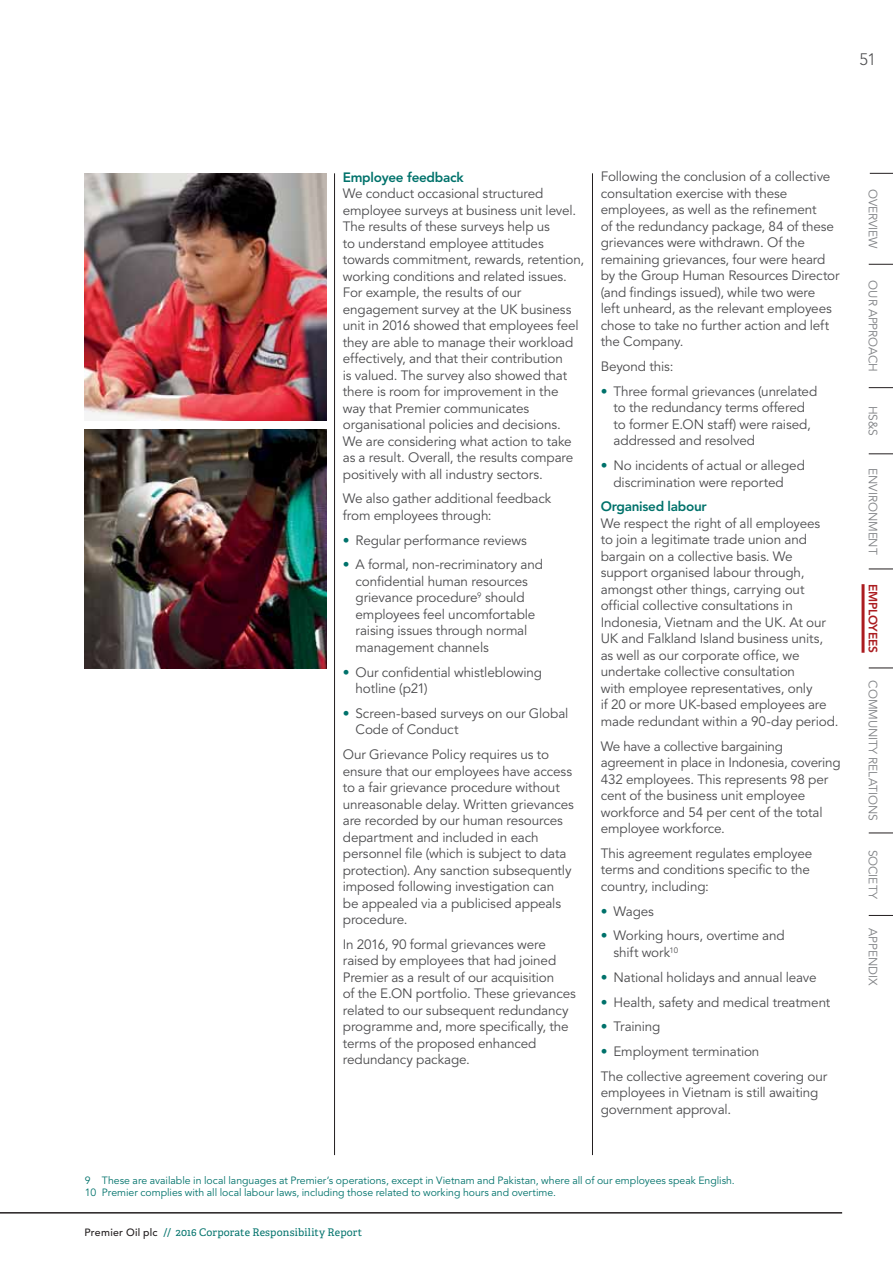
<style>
.page{position:relative;width:893px;height:1263px;background:#fff}
.page>*{position:absolute;margin:0;border:0;box-sizing:border-box;transform-origin:0 0}
.t1{font:300 16.5px "Avenir LT Std";color:#4c4c4e}
.t2{font:13.5px/16.5px "Avenir LT Std";letter-spacing:-.01em;color:#4c4c4e}
.t3{font:800 13.5px "Avenir LT Std";letter-spacing:-.02em;color:#00726b}
.t4{font:12px "Avenir LT Std";letter-spacing:-.01em;color:#808285}
.t5{font:800 12px "Avenir LT Std";letter-spacing:-.025em;color:#ab1c20}
.t6{font:10.5px/12px "Avenir LT Std";color:#00726b}
.t7{font:10.5px "Adelle";letter-spacing:.02em;color:#00726b}
.s1{color:#00726b}
.s2{font-family:"Avenir LT Std";font-weight:500;color:#231f20}
</style>
<div class="page">
<hr style="left:592px;top:173px;width:1px;height:982px;background:#231f20">
<hr style="left:334px;top:173px;width:1px;height:982px;background:#231f20">
<img style="left:85px;top:173px;width:241px;height:248px">
<img style="left:85px;top:429px;width:241px;height:240px">
<svg style="left:868px;top:264px;width:24px;height:1px"></svg>
<svg style="left:868px;top:387px;width:24px;height:1px"></svg>
<svg style="left:868px;top:454px;width:24px;height:1px"></svg>
<svg style="left:868px;top:569px;width:24px;height:1px"></svg>
<svg style="left:868px;top:668px;width:24px;height:1px"></svg>
<svg style="left:868px;top:833px;width:24px;height:1px"></svg>
<svg style="left:868px;top:915px;width:24px;height:1px"></svg>
<svg style="left:869px;top:173px;width:23px;height:1px"></svg>
<hr style="left:0;top:1212px;width:842px;height:2px;background:#231f20">
<hr style="left:861px;top:584px;width:3px;height:69px;background:#ab1c20">
<p class="t1" style="left:859px;top:51px;width:18px">51</p>
<p class="t3" style="left:343px;top:170px;width:122px">Employee feedback</p>
<p class="t2" style="left:343px;top:186px;width:243px">We conduct occasional structured employee surveys at business unit level.<br>The results of these surveys help us<br>to understand employee attitudes towards commitment, rewards, retention, working conditions and related issues.<br>For example, the results of our engagement survey at the UK business unit in 2016 showed that employees feel they are able to manage their workload effectively, and that their contribution<br>is valued. The survey also showed that there is room for improvement in the way that Premier communicates organisational policies and decisions.<br>We are considering what action to take as a result. Overall, the results compare positively with all industry sectors.</p>
<p class="t2" style="left:343px;top:491px;width:210px">We also gather additional feedback from employees through:</p>
<p class="t2" style="left:343px;top:532px;width:186px"><span class="s1">•</span> Regular performance reviews</p>
<p class="t2" style="left:355px;top:557px;width:189px;text-indent:-13px"><span class="s1">•</span> A formal, non-recriminatory and confidential human resources grievance procedure<sup>9</sup> should employees feel uncomfortable raising issues through normal management channels</p>
<p class="t2" style="left:355px;top:664px;width:188px;text-indent:-13px"><span class="s1">•</span> Our confidential whistleblowing hotline (p21)</p>
<p class="t2" style="left:355px;top:706px;width:214px;text-indent:-13px"><span class="s1">•</span> Screen-based surveys on our Global<br>Code of Conduct</p>
<p class="t2" style="left:343px;top:747px;width:232px">Our Grievance Policy requires us to ensure that our employees have access to a fair grievance procedure without unreasonable delay. Written grievances are recorded by our human resources department and included in each personnel file (which is subject to data protection). Any sanction subsequently imposed following investigation can<br>be appealed via a publicised appeals procedure.</p>
<p class="t2" style="left:343px;top:937px;width:235px">In 2016, 90 formal grievances were raised by employees that had joined Premier as a result of our acquisition<br>of the E.ON portfolio. These grievances related to our subsequent redundancy programme and, more specifically, the terms of the proposed enhanced redundancy package.</p>
<p class="t2" style="left:600px;top:169px;width:240px">Following the conclusion of a collective consultation exercise with these employees, as well as the refinement<br>of the redundancy package, 84 of these grievances were withdrawn. Of the remaining grievances, four were heard by the Group Human Resources Director (and findings issued), while two were<br>left unheard, as the relevant employees chose to take no further action and left the Company.</p>
<p class="t2" style="left:600px;top:359px;width:74px">Beyond this:</p>
<p class="t2" style="left:613px;top:384px;width:205px;text-indent:-13px"><span class="s1">•</span> Three formal grievances (unrelated to the redundancy terms offered to former E.ON staff) were raised, addressed and resolved</p>
<p class="t2" style="left:613px;top:458px;width:193px;text-indent:-13px"><span class="s1">•</span> No incidents of actual or alleged discrimination were reported</p>
<p class="t3" style="left:600px;top:500px;width:107px">Organised labour</p>
<p class="t2" style="left:600px;top:516px;width:239px">We respect the right of all employees<br>to join a legitimate trade union and bargain on a collective basis. We support organised labour through, amongst other things, carrying out official collective consultations in Indonesia, Vietnam and the UK. At our UK and Falkland Island business units, as well as our corporate office, we undertake collective consultation<br>with employee representatives, only<br>if 20 or more UK-based employees are made redundant within a 90-day period.</p>
<p class="t2" style="left:600px;top:738px;width:241px">We have a collective bargaining agreement in place in Indonesia, covering 432 employees. This represents 98 per cent of the business unit employee workforce and 54 per cent of the total employee workforce.</p>
<p class="t2" style="left:600px;top:846px;width:213px">This agreement regulates employee terms and conditions specific to the country, including:</p>
<p class="t2" style="left:600px;top:903px;width:55px"><span class="s1">•</span> Wages</p>
<p class="t2" style="left:613px;top:928px;width:173px;text-indent:-13px"><span class="s1">•</span> Working hours, overtime and shift work<sup>10</sup></p>
<p class="t2" style="left:600px;top:970px;width:217px"><span class="s1">•</span> National holidays and annual leave</p>
<p class="t2" style="left:600px;top:994px;width:231px"><span class="s1">•</span> Health, safety and medical treatment</p>
<p class="t2" style="left:600px;top:1019px;width:61px"><span class="s1">•</span> Training</p>
<p class="t2" style="left:600px;top:1040px;width:228px;line-height:24.8px"><span class="s1">•</span> Employment termination<br>The collective agreement covering our</p>
<p class="t2" style="left:600px;top:1085px;width:219px">employees in Vietnam is still awaiting government approval.</p>
<p class="t6" style="left:85px;top:1175px;width:651px">9 These are available in local languages at Premier’s operations, except in Vietnam and Pakistan, where all of our employees speak English.<br>10 Premier complies with all local labour laws, including those related to working hours and overtime.</p>
<p class="t7" style="left:84px;top:1227px;width:279px"><span class="s2">Premier Oil plc</span> // 2016 Corporate Responsibility Report</p>
<p class="t4" style="left:878px;top:189px;width:61px;rotate:90deg">OVERVIEW</p>
<p class="t4" style="left:878px;top:280px;width:93px;rotate:90deg">OUR APPROACH</p>
<p class="t4" style="left:878px;top:406px;width:32px;rotate:90deg">HS&amp;S</p>
<p class="t4" style="left:878px;top:468px;width:88px;rotate:90deg">ENVIRONMENT</p>
<p class="t5" style="left:878px;top:584px;width:70px;rotate:90deg">EMPLOYEES</p>
<p class="t4" style="left:878px;top:680px;width:142px;rotate:90deg">COMMUNITY RELATIONS</p>
<p class="t4" style="left:878px;top:850px;width:51px;rotate:90deg">SOCIETY</p>
<p class="t4" style="left:878px;top:928px;width:59px;rotate:90deg">APPENDIX</p>
</div>
